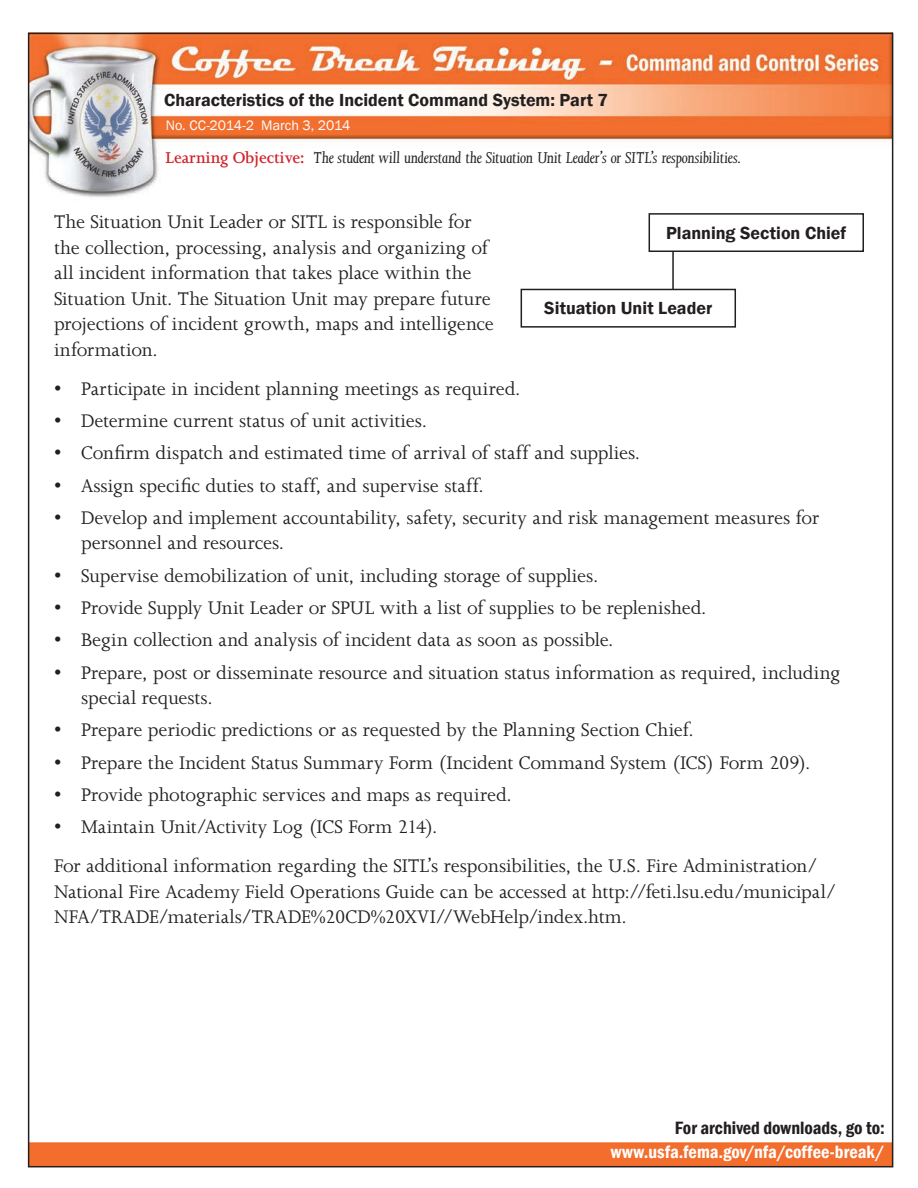
<style>
.page{position:relative;width:918px;height:1188px;background:#fff}
.page>*{position:absolute;margin:0;border:0;box-sizing:border-box;transform-origin:0 0}
.Bulleted_List{font:21px/25.5px "Joanna MT Std";letter-spacing:-.005em;color:#231f20}
.t1{font:600 condensed 18.3px "Franklin Gothic";color:#fff}
.t2{font:600 condensed 18.3px "Franklin Gothic";color:#231f20}
.Body_text_14pt{font:italic 18px "Joanna MT Std";letter-spacing:-.015em;color:#231f20}
.Topic_-_18pt{font:600 18px "Franklin Gothic";color:#231f20}
.t3{font:14.1px "Franklin Gothic";letter-spacing:-.005em;color:#fff}
.s1{font-weight:600;font-style:normal;color:#d1232a}
</style>
<div class="page">
<img style="left:31px;top:36px;width:859px;height:161px">
<div style="left:31px;top:1142px;width:859px;height:22px;background:#f36d2d"></div>
<hr style="left:672px;top:251px;width:2px;height:39px;background:#231f20">
<div style="left:649px;top:213px;width:215px;height:39px;border:2px solid #231f20"></div>
<div style="left:521px;top:289px;width:215px;height:39px;border:2px solid #231f20"></div>
<p class="Topic_-_18pt" style="left:164px;top:89px;width:446px">Characteristics of the Incident Command System: Part 7</p>
<p class="t3" style="left:166px;top:117px;width:186px">No. CC-2014-2 March 3, 2014</p>
<p class="Body_text_14pt" style="left:166px;top:148px;width:577px"><span class="s1">Learning Objective:</span> The student will understand the Situation Unit Leader’s or SITL’s responsibilities.</p>
<p class="Bulleted_List" style="left:54px;top:210px;width:441px">The Situation Unit Leader or SITL is responsible for the collection, processing, analysis and organizing of all incident information that takes place within the Situation Unit. The Situation Unit may prepare future projections of incident growth, maps and intelligence information.</p>
<p class="Bulleted_List" style="left:54px;top:376px;width:468px">• Participate in incident planning meetings as required.</p>
<p class="Bulleted_List" style="left:54px;top:408px;width:374px">• Determine current status of unit activities.</p>
<p class="Bulleted_List" style="left:54px;top:441px;width:588px">• Confirm dispatch and estimated time of arrival of staff and supplies.</p>
<p class="Bulleted_List" style="left:54px;top:473px;width:431px">• Assign specific duties to staff, and supervise staff.</p>
<p class="Bulleted_List" style="left:81px;top:505px;width:740px;text-indent:-27px">• Develop and implement accountability, safety, security and risk management measures for personnel and resources.</p>
<p class="Bulleted_List" style="left:54px;top:563px;width:546px">• Supervise demobilization of unit, including storage of supplies.</p>
<p class="Bulleted_List" style="left:54px;top:595px;width:654px">• Provide Supply Unit Leader or SPUL with a list of supplies to be replenished.</p>
<p class="Bulleted_List" style="left:54px;top:627px;width:561px">• Begin collection and analysis of incident data as soon as possible.</p>
<p class="Bulleted_List" style="left:81px;top:660px;width:761px;text-indent:-27px">• Prepare, post or disseminate resource and situation status information as required, including special requests.</p>
<p class="Bulleted_List" style="left:54px;top:717px;width:641px">• Prepare periodic predictions or as requested by the Planning Section Chief.</p>
<p class="Bulleted_List" style="left:54px;top:750px;width:758px">• Prepare the Incident Status Summary Form (Incident Command System (ICS) Form 209).</p>
<p class="Bulleted_List" style="left:54px;top:782px;width:459px">• Provide photographic services and maps as required.</p>
<p class="Bulleted_List" style="left:54px;top:814px;width:385px">• Maintain Unit/Activity Log (ICS Form 214).</p>
<p class="Bulleted_List" style="left:54px;top:853px;width:765px">For additional information regarding the SITL’s responsibilities, the U.S. Fire Administration/</p>
<p class="Bulleted_List" style="left:54px;top:879px;width:784px">National Fire Academy Field Operations Guide can be accessed at http://feti.lsu.edu/municipal/</p>
<p class="Bulleted_List" style="left:54px;top:904px;width:574px">NFA/TRADE/materials/TRADE%20CD%20XVI//WebHelp/index.htm.</p>
<p class="Topic_-_18pt" style="left:666px;top:222px;width:182px">Planning Section Chief</p>
<p class="Topic_-_18pt" style="left:544px;top:297px;width:169px">Situation Unit Leader</p>
<p class="t2" style="left:675px;top:1115px;width:211px">For archived downloads, go to:</p>
<p class="t1" style="left:611px;top:1139px;width:275px">www.usfa.fema.gov/nfa/coffee-break/</p>
</div>
